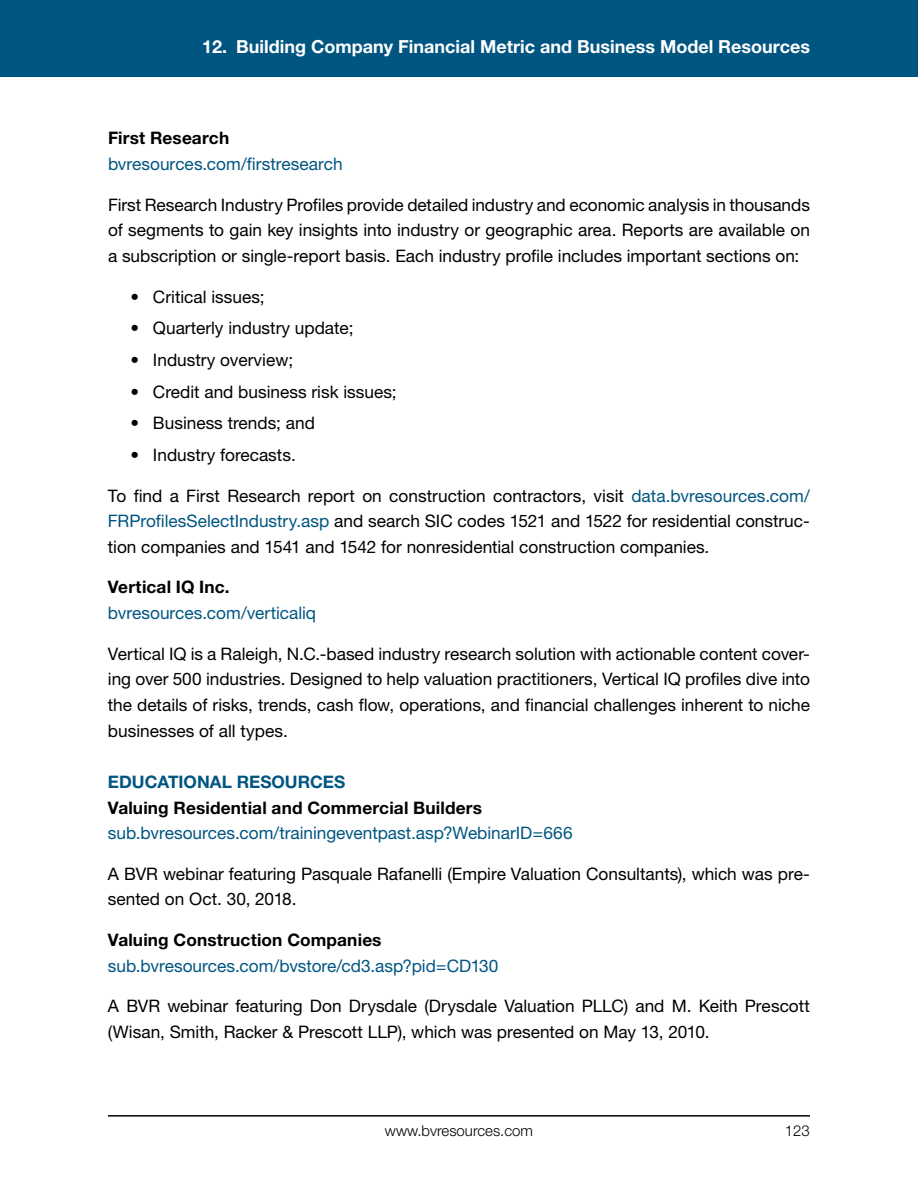
<style>
.page{position:relative;width:918px;height:1188px;background:#fff}
.page>*{position:absolute;margin:0;border:0;box-sizing:border-box;transform-origin:0 0}
.t1{font:700 18px "Helvetica Neue LT Std";color:#fff}
.t2{font:17.25px/25.7px "Helvetica Neue LT Std";color:#000;text-align:justify}
.t3{font:17.25px "Helvetica Neue LT Std";color:#005581}
.t4{font:700 17.25px "Helvetica Neue LT Std";letter-spacing:.01em;color:#000}
.t5{font:700 17.25px "Helvetica Neue LT Std";color:#005581}
.t6{font:300 15px "Helvetica Neue LT Std";color:#000}
.s1{color:#005581}
</style>
<div class="page">
<div style="left:0;top:0;width:918px;height:77px;background:#005581"></div>
<hr style="left:108px;top:1115px;width:702px;height:2px;background:#000">
<p class="t1" style="left:202px;top:35px;width:609px">12. Building Company Financial Metric and Business Model Resources</p>
<p class="t4" style="left:108px;top:127px;width:123px">First Research</p>
<p class="t3" style="left:108px;top:154px;width:236px">bvresources.com/firstresearch</p>
<p class="t2" style="left:108px;top:191px;width:703px">First Research Industry Profiles provide detailed industry and economic analysis in thousands of segments to gain key insights into industry or geographic area. Reports are available on a subscription or single-report basis. Each industry profile includes important sections on:</p>
<p class="t2" style="left:130px;top:283px;width:136px">• Critical issues;</p>
<p class="t2" style="left:130px;top:315px;width:225px">• Quarterly industry update;</p>
<p class="t2" style="left:130px;top:347px;width:164px">• Industry overview;</p>
<p class="t2" style="left:130px;top:378px;width:268px">• Credit and business risk issues;</p>
<p class="t2" style="left:130px;top:410px;width:186px">• Business trends; and</p>
<p class="t2" style="left:130px;top:442px;width:167px">• Industry forecasts.</p>
<p class="t2" style="left:108px;top:482px;width:704px">To find a First Research report on construction contractors, visit <span class="s1">data.bvresources.com/ FRProfilesSelectIndustry.asp</span> and search SIC codes 1521 and 1522 for residential construc&shy;tion companies and 1541 and 1542 for nonresidential construction companies.</p>
<p class="t4" style="left:108px;top:577px;width:123px">Vertical IQ Inc.</p>
<p class="t3" style="left:108px;top:603px;width:210px">bvresources.com/verticaliq</p>
<p class="t2" style="left:108px;top:641px;width:704px">Vertical IQ is a Raleigh, N.C.-based industry research solution with actionable content cover&shy;ing over 500 industries. Designed to help valuation practitioners, Vertical IQ profiles dive into the details of risks, trends, cash flow, operations, and financial challenges inherent to niche businesses of all types.</p>
<p class="t5" style="left:108px;top:771px;width:239px">EDUCATIONAL RESOURCES</p>
<p class="t4" style="left:108px;top:797px;width:376px">Valuing Residential and Commercial Builders</p>
<p class="t3" style="left:108px;top:823px;width:466px">sub.bvresources.com/trainingeventpast.asp?WebinarID=666</p>
<p class="t2" style="left:108px;top:861px;width:704px">A BVR webinar featuring Pasquale Rafanelli (Empire Valuation Consultants), which was pre&shy;sented on Oct. 30, 2018.</p>
<p class="t4" style="left:108px;top:929px;width:275px">Valuing Construction Companies</p>
<p class="t3" style="left:108px;top:955px;width:392px">sub.bvresources.com/bvstore/cd3.asp?pid=CD130</p>
<p class="t2" style="left:108px;top:993px;width:703px">A BVR webinar featuring Don Drysdale (Drysdale Valuation PLLC) and M. Keith Prescott (Wisan, Smith, Racker &amp; Prescott LLP), which was presented on May 13, 2010.</p>
<p class="t6" style="left:385px;top:1122px;width:150px">www.bvresources.com</p>
<p class="t6" style="left:785px;top:1122px;width:27px">123</p>
</div>
